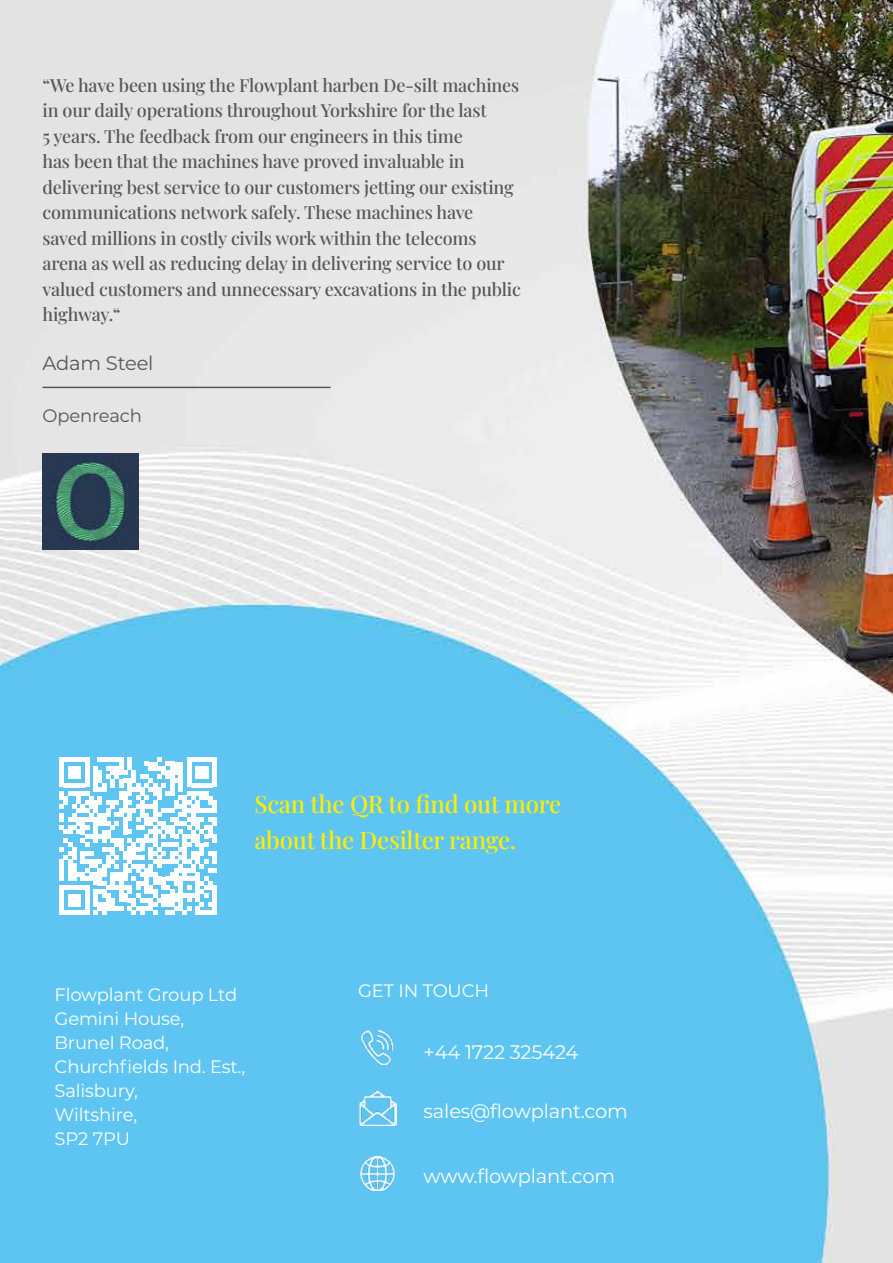
<style>
.page{position:relative;width:893px;height:1263px;background:#fff}
.page>*{position:absolute;margin:0;border:0;box-sizing:border-box;transform-origin:0 0}
.t1{font:24px/36px "Playfair Display";letter-spacing:-.01em;color:#ffed00}
.t2{font:19.5px "Montserrat";letter-spacing:-.01em;color:#fff}
.t3{font:100 19.5px "Montserrat";letter-spacing:-.01em;color:#575756}
.t4{font:18px/25.5px "Playfair Display";letter-spacing:-.01em;color:#575756}
.t5{font:18px/24px "Montserrat";letter-spacing:-.01em;color:#fff}
.t6{font:18px "Montserrat";letter-spacing:-.01em;color:#575756}
</style>
<div class="page">
<img style="left:0;top:0;width:893px;height:1263px">
<img style="left:358px;top:1031px;width:39px;height:34px">
<img style="left:358px;top:1091px;width:39px;height:34px">
<img style="left:358px;top:1157px;width:39px;height:34px">
<svg style="left:60px;top:757px;width:157px;height:158px"></svg>
<hr style="left:213px;top:885px;width:4px;height:30px;background:#fff">
<hr style="left:43px;top:387px;width:288px;height:1px;background:#575756">
<img style="left:43px;top:453px;width:95px;height:96px">
<p class="t4" style="left:43px;top:71px;width:480px">“We have been using the Flowplant harben De-silt machines in our daily operations throughout Yorkshire for the last<br>5 years. The feedback from our engineers in this time<br>has been that the machines have proved invaluable in delivering best service to our customers jetting our existing communications network safely. These machines have saved millions in costly civils work within the telecoms arena as well as reducing delay in delivering service to our valued customers and unnecessary excavations in the public highway.“</p>
<p class="t3" style="left:43px;top:350px;width:112px">Adam Steel</p>
<p class="t6" style="left:43px;top:403px;width:101px">Openreach</p>
<h1 class="t1" style="left:254px;top:784px;width:308px">Scan the QR to find out more about the Desilter range.</h1>
<p class="t5" style="left:55px;top:982px;width:192px">Flowplant Group Ltd<br>Gemini House,<br>Brunel Road,<br>Churchfields Ind. Est.,<br>Salisbury,<br>Wiltshire,<br>SP2 7PU</p>
<p class="t5" style="left:358px;top:978px;width:132px">GET IN TOUCH</p>
<p class="t2" style="left:424px;top:1039px;width:156px">+44 1722 325424</p>
<p class="t2" style="left:424px;top:1097px;width:206px">sales@flowplant.com</p>
<p class="t2" style="left:424px;top:1163px;width:193px">www.flowplant.com</p>
</div>
